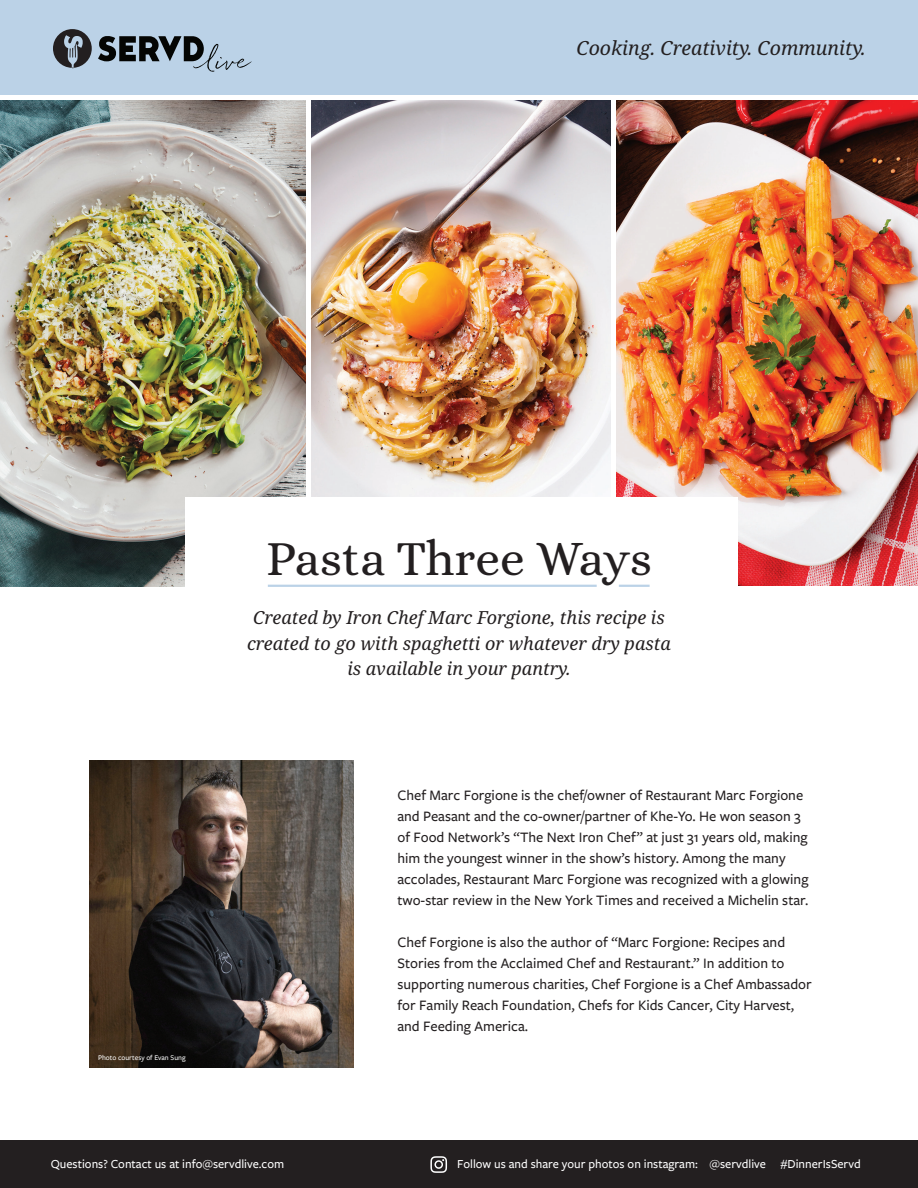
<style>
.page{position:relative;width:918px;height:1188px;background:#fff}
.page>*{position:absolute;margin:0;border:0;box-sizing:border-box;transform-origin:0 0}
.t1{font:49.5px "Alice";letter-spacing:-.005em;color:#231f20}
.t2{font:italic 19.5px "Noto Serif";color:#231f20}
.t3{font:italic 18px/25.5px "Noto Serif";color:#231f20;text-align:center}
.t4{font:500 15px/21px "Freight Sans Pro";color:#231f20}
.t5{font:500 12.75px "Freight Sans Pro";color:#fff}
.t6{font:500 7.5px "Freight Sans Pro";color:#fff}
</style>
<div class="page">
<img style="left:617px;top:101px;width:301px;height:485px">
<img style="left:0;top:101px;width:306px;height:486px">
<img style="left:312px;top:101px;width:298px;height:396px">
<div style="left:0;top:0;width:918px;height:94px;background:#bbd2e7"></div>
<div style="left:185px;top:497px;width:553px;height:209px;background:#fff"></div>
<svg style="left:53px;top:29px;width:39px;height:39px"></svg>
<svg style="left:98px;top:36px;width:154px;height:36px"></svg>
<img style="left:90px;top:760px;width:263px;height:307px">
<hr style="left:268px;top:585px;width:329px;height:2px;background:#bbd2e7">
<hr style="left:619px;top:585px;width:31px;height:2px;background:#bbd2e7">
<div style="left:0;top:1140px;width:918px;height:48px;background:#231f20"></div>
<svg style="left:430px;top:1156px;width:17px;height:17px"></svg>
<h2 class="t2" style="left:576px;top:35px;width:291px">Cooking. Creativity. Community.</h2>
<h1 class="t1" style="left:266px;top:532px;width:387px">Pasta Three Ways</h1>
<p class="t3" style="left:247px;top:605px;width:425px">Created by Iron Chef Marc Forgione, this recipe is created to go with spaghetti or whatever dry pasta is available in your pantry.</p>
<p class="t6" style="left:98px;top:1053px;width:89px">Photo courtesy of Evan Sung</p>
<p class="t4" style="left:397px;top:784px;width:413px">Chef Marc Forgione is the chef/owner of Restaurant Marc Forgione and Peasant and the co-owner/partner of Khe-Yo. He won season 3 of Food Network’s “The Next Iron Chef” at just 31 years old, making him the youngest winner in the show’s history. Among the many accolades, Restaurant Marc Forgione was recognized with a glowing two-star review in the New York Times and received a Michelin star.</p>
<p class="t4" style="left:397px;top:931px;width:416px">Chef Forgione is also the author of “Marc Forgione: Recipes and Stories from the Acclaimed Chef and Restaurant.” In addition to supporting numerous charities, Chef Forgione is a Chef Ambassador for Family Reach Foundation, Chefs for Kids Cancer, City Harvest, and Feeding America.</p>
<p class="t5" style="left:51px;top:1155px;width:235px">Questions? Contact us at info@servdlive.com</p>
<p class="t5" style="left:457px;top:1155px;width:405px">Follow us and share your photos on instagram: @servdlive #DinnerIsServd</p>
</div>
